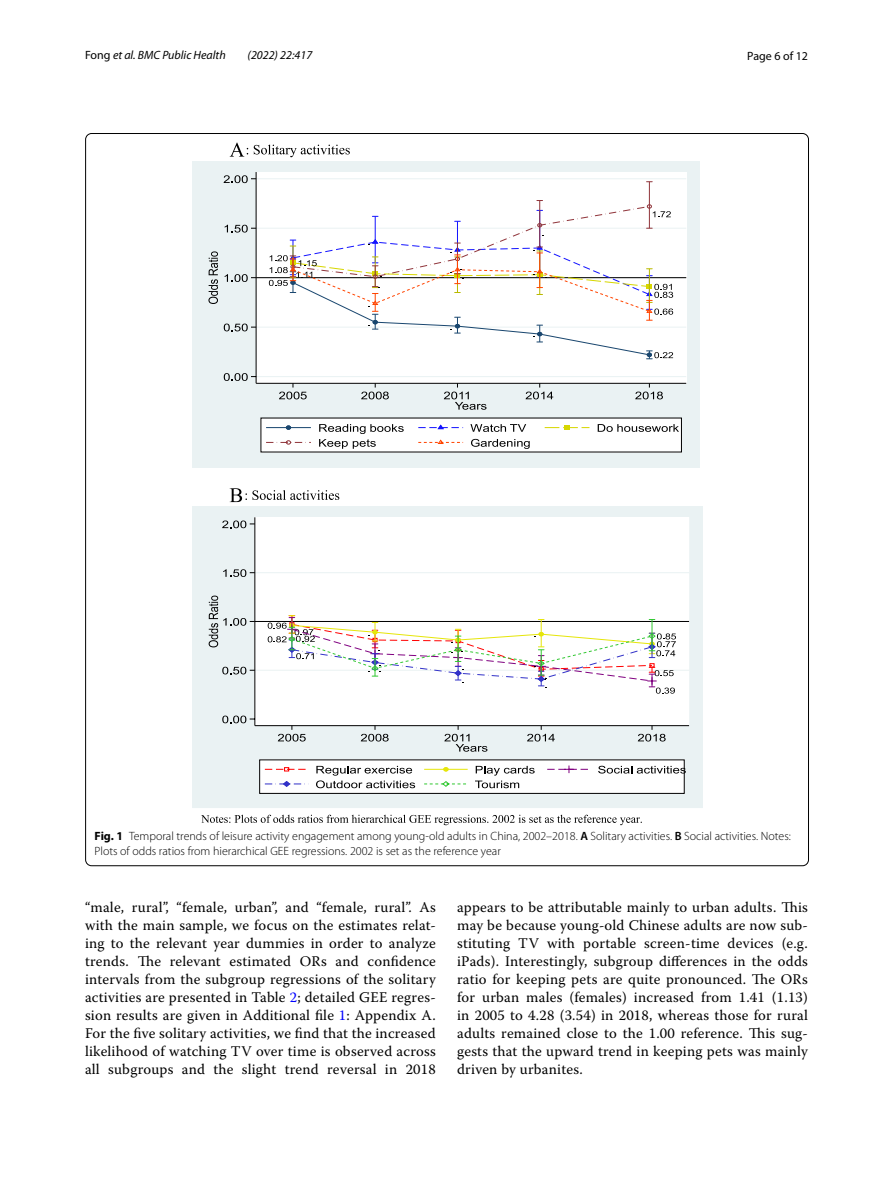
<style>
.page{position:relative;width:893px;height:1187px;background:#fff}
.page>*{position:absolute;margin:0;border:0;box-sizing:border-box;transform-origin:0 0}
.t1{font:14.7px/18px "Warnock Pro";letter-spacing:.015em;color:#000;text-align:justify}
.t2{font:300 12px/15px "Myriad Pro";color:#000}
.t3{font:italic 12px "Myriad Pro";color:#000}
.t4{font:12px "Myriad Pro";color:#000}
.s1{font-style:normal}
.s2{font-weight:700}
.s3{font-weight:600}
.s4{color:#00f}
</style>
<div class="page">
<svg style="left:230px;top:142px;width:120px;height:15px"></svg>
<svg style="left:230px;top:488px;width:109px;height:14px"></svg>
<svg style="left:201px;top:814px;width:441px;height:11px"></svg>
<div style="left:192px;top:161px;width:507px;height:306px;background:#eaf2f3"></div>
<div style="left:256px;top:172px;width:430px;height:211px;background:#fff"></div>
<hr style="left:256px;top:376px;width:430px;height:1px;background:#eaf2f3">
<hr style="left:256px;top:326px;width:430px;height:1px;background:#eaf2f3">
<hr style="left:256px;top:228px;width:430px;height:1px;background:#eaf2f3">
<hr style="left:256px;top:178px;width:430px;height:1px;background:#eaf2f3">
<hr style="left:256px;top:277px;width:430px;height:1px;background:#000">
<hr style="left:649px;top:182px;width:1px;height:46px;background:#90353b">
<svg style="left:269px;top:200px;width:404px;height:159px"></svg>
<hr style="left:256px;top:172px;width:1px;height:211px;background:#000">
<svg style="left:224px;top:373px;width:32px;height:8px"></svg>
<svg style="left:224px;top:323px;width:32px;height:8px"></svg>
<svg style="left:225px;top:274px;width:31px;height:8px"></svg>
<svg style="left:225px;top:225px;width:31px;height:7px"></svg>
<svg style="left:224px;top:175px;width:32px;height:8px"></svg>
<svg style="left:208px;top:251px;width:10px;height:53px"></svg>
<hr style="left:256px;top:383px;width:430px;height:1px;background:#000">
<svg style="left:279px;top:383px;width:28px;height:16px"></svg>
<svg style="left:361px;top:383px;width:28px;height:16px"></svg>
<svg style="left:526px;top:383px;width:27px;height:16px"></svg>
<svg style="left:635px;top:383px;width:28px;height:16px"></svg>
<svg style="left:444px;top:383px;width:42px;height:26px"></svg>
<div style="left:261px;top:417px;width:421px;height:35px;background:#fff"></div>
<hr style="left:266px;top:427px;width:45px;height:1px;background:#1a476f">
<svg style="left:286px;top:425px;width:5px;height:5px"></svg>
<svg style="left:418px;top:424px;width:45px;height:5px"></svg>
<svg style="left:545px;top:425px;width:44px;height:5px"></svg>
<svg style="left:266px;top:440px;width:45px;height:4px"></svg>
<svg style="left:418px;top:439px;width:46px;height:5px"></svg>
<svg style="left:470px;top:424px;width:56px;height:8px"></svg>
<svg style="left:598px;top:424px;width:81px;height:8px"></svg>
<svg style="left:319px;top:424px;width:85px;height:25px"></svg>
<svg style="left:471px;top:439px;width:59px;height:10px"></svg>
<div style="left:192px;top:506px;width:510px;height:301px;background:#eaf2f3"></div>
<div style="left:255px;top:517px;width:434px;height:208px;background:#fff"></div>
<hr style="left:255px;top:669px;width:434px;height:1px;background:#eaf2f3">
<hr style="left:255px;top:572px;width:434px;height:1px;background:#eaf2f3">
<hr style="left:255px;top:621px;width:434px;height:1px;background:#000">
<svg style="left:268px;top:615px;width:408px;height:78px"></svg>
<hr style="left:254px;top:517px;width:1px;height:208px;background:#000">
<svg style="left:222px;top:715px;width:33px;height:8px"></svg>
<svg style="left:222px;top:666px;width:33px;height:8px"></svg>
<svg style="left:223px;top:569px;width:32px;height:8px"></svg>
<svg style="left:222px;top:520px;width:33px;height:8px"></svg>
<svg style="left:209px;top:595px;width:46px;height:52px"></svg>
<hr style="left:255px;top:725px;width:434px;height:1px;background:#000">
<svg style="left:278px;top:725px;width:28px;height:16px"></svg>
<svg style="left:361px;top:725px;width:28px;height:16px"></svg>
<svg style="left:527px;top:725px;width:28px;height:16px"></svg>
<svg style="left:638px;top:725px;width:28px;height:16px"></svg>
<svg style="left:444px;top:725px;width:43px;height:26px"></svg>
<div style="left:259px;top:759px;width:426px;height:34px;background:#fff"></div>
<svg style="left:265px;top:767px;width:41px;height:4px"></svg>
<hr style="left:424px;top:768px;width:44px;height:1px;background:#e6e60a">
<svg style="left:443px;top:767px;width:6px;height:4px"></svg>
<svg style="left:547px;top:765px;width:41px;height:8px"></svg>
<svg style="left:265px;top:781px;width:44px;height:6px"></svg>
<svg style="left:424px;top:781px;width:42px;height:6px"></svg>
<svg style="left:598px;top:765px;width:88px;height:8px"></svg>
<svg style="left:316px;top:765px;width:99px;height:23px"></svg>
<svg style="left:475px;top:765px;width:60px;height:23px"></svg>
<p class="t3" style="left:85px;top:48px;width:142px"><span class="s1">Fong</span> et al. BMC Public Health</p>
<p class="t3" style="left:248px;top:48px;width:66px">(2022) 22:417</p>
<p class="t4" style="left:747px;top:48px;width:62px">Page 6 of 12</p>
<p class="t2" style="left:95px;top:829px;width:698px"><span class="s2">Fig. 1</span> Temporal trends of leisure activity engagement among young-old adults in China, 2002–2018. <span class="s3">A</span> Solitary activities. <span class="s3">B</span> Social activities. Notes:<br>Plots of odds ratios from hierarchical GEE regressions. 2002 is set as the reference year</p>
<p class="t1" style="left:85px;top:898px;width:352px">“male, rural”, “female, urban”, and “female, rural”. As with the main sample, we focus on the estimates relat&shy;ing to the relevant year dummies in order to analyze trends. The relevant estimated ORs and confidence intervals from the subgroup regressions of the solitary activities are presented in Table <span class="s4">2</span>; detailed GEE regres&shy;sion results are given in Additional file <span class="s4">1</span>: Appendix A.<br>For the five solitary activities, we find that the increased likelihood of watching TV over time is observed across all subgroups and the slight trend reversal in 2018</p>
<p class="t1" style="left:457px;top:898px;width:352px">appears to be attributable mainly to urban adults. This may be because young-old Chinese adults are now sub&shy;stituting TV with portable screen-time devices (e.g. iPads). Interestingly, subgroup differences in the odds ratio for keeping pets are quite pronounced. The ORs for urban males (females) increased from 1.41 (1.13) in 2005 to 4.28 (3.54) in 2018, whereas those for rural adults remained close to the 1.00 reference. This sug&shy;gests that the upward trend in keeping pets was mainly driven by urbanites.</p>
</div>
